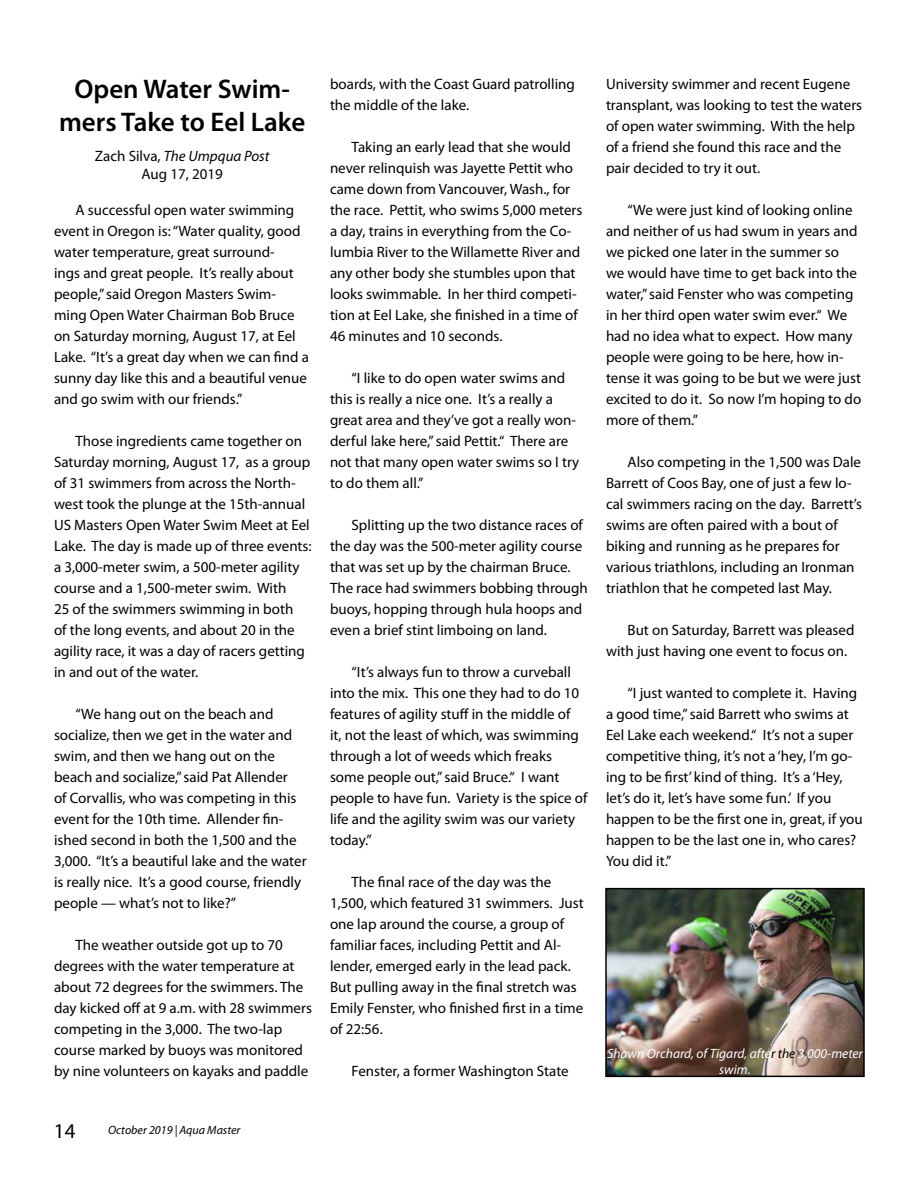
<style>
.page{position:relative;width:918px;height:1188px;background:#fff}
.page>*{position:absolute;margin:0;border:0;box-sizing:border-box;transform-origin:0 0}
.toc_Heading_18{font:600 27px/32.4px "Myriad Pro";color:#000;text-align:center}
.t1{font:21px "Myriad Pro";color:#000}
.Body_10_14{font:15px/21px "Myriad Pro";color:#000}
.Byline{font:italic 15px "Myriad Pro";color:#000}
.Byline-2{font:15px "Myriad Pro";color:#000}
.t2{font:italic 13.5px/16.5px "Myriad Pro";color:#fff;text-align:center}
.t3{font:italic 12px "Myriad Pro";color:#000}
.s1{font-style:normal}
.s2{color:#000}
</style>
<div class="page">
<img style="left:608px;top:891px;width:254px;height:183px">
<div style="left:605px;top:888px;width:260px;height:189px;border:2px solid #000"></div>
<p class="toc_Heading_18" style="left:59px;top:72px;width:248px">Open Water Swim&shy;mers Take to Eel Lake</p>
<p class="Byline" style="left:95px;top:146px;width:176px"><span class="s1">Zach Silva,</span> The Umpqua Post</p>
<p class="Byline-2" style="left:142px;top:164px;width:83px">Aug 17, 2019</p>
<p class="Body_10_14" style="left:54px;top:199px;width:257px;text-indent:22px">A successful open water swimming event in Oregon is: “Water quality, good water temperature, great surround-<br>ings and great people. It’s really about people,” said Oregon Masters Swim&shy;ming Open Water Chairman Bob Bruce on Saturday morning, August 17, at Eel Lake. “It’s a great day when we can find a sunny day like this and a beautiful venue and go swim with our friends.”</p>
<p class="Body_10_14" style="left:54px;top:430px;width:259px;text-indent:22px">Those ingredients came together on Saturday morning, August 17, as a group of 31 swimmers from across the North&shy;west took the plunge at the 15th-annual US Masters Open Water Swim Meet at Eel Lake. The day is made up of three events: a 3,000-meter swim, a 500-meter agility course and a 1,500-meter swim. With<br>25 of the swimmers swimming in both<br>of the long events, and about 20 in the agility race, it was a day of racers getting in and out of the water.</p>
<p class="Body_10_14" style="left:54px;top:703px;width:254px;text-indent:22px">“We hang out on the beach and socialize, then we get in the water and swim, and then we hang out on the beach and socialize,” said Pat Allender<br>of Corvallis, who was competing in this event for the 10th time. Allender fin&shy;ished second in both the 1,500 and the 3,000. “It’s a beautiful lake and the water is really nice. It’s a good course, friendly people — what’s not to like?”</p>
<p class="Body_10_14" style="left:54px;top:934px;width:259px;text-indent:22px">The weather outside got up to 70 degrees with the water temperature at about 72 degrees for the swimmers. The day kicked off at 9 a.m. with 28 swimmers competing in the 3,000. The two-lap course marked by buoys was monitored by nine volunteers on kayaks and paddle</p>
<h2 class="t1" style="left:54px;top:1118px;width:23px">14</h2>
<p class="t3" style="left:108px;top:1122px;width:134px">October 2019 | Aqua Master</p>
<p class="Body_10_14" style="left:330px;top:73px;width:246px">boards, with the Coast Guard patrolling the middle of the lake.</p>
<p class="Body_10_14" style="left:330px;top:136px;width:254px;text-indent:22px">Taking an early lead that she would never relinquish was Jayette Pettit who came down from Vancouver, Wash., for the race. Pettit, who swims 5,000 meters a day, trains in everything from the Co&shy;lumbia River to the Willamette River and any other body she stumbles upon that looks swimmable. In her third competi&shy;tion at Eel Lake, she finished in a time of 46 minutes and 10 seconds.</p>
<p class="Body_10_14" style="left:330px;top:367px;width:251px;text-indent:22px">“I like to do open water swims and this is really a nice one. It’s a really a great area and they’ve got a really won&shy;derful lake here,” said Pettit.“ There are not that many open water swims so I try to do them all.”</p>
<p class="Body_10_14" style="left:330px;top:514px;width:259px;text-indent:22px">Splitting up the two distance races of the day was the 500-meter agility course that was set up by the chairman Bruce.<br>The race had swimmers bobbing through buoys, hopping through hula hoops and even a brief stint limboing on land.</p>
<p class="Body_10_14" style="left:330px;top:661px;width:259px;text-indent:22px">“It’s always fun to throw a curveball into the mix. This one they had to do 10 features of agility stuff in the middle of<br>it, not the least of which, was swimming through a lot of weeds which freaks some people out,” said Bruce.“ I want people to have fun. Variety is the spice of life and the agility swim was our variety today.”</p>
<p class="Body_10_14" style="left:330px;top:871px;width:255px;text-indent:22px">The final race of the day was the 1,500, which featured 31 swimmers. Just one lap around the course, a group of familiar faces, including Pettit and Al&shy;lender, emerged early in the lead pack.<br>But pulling away in the final stretch was Emily Fenster, who finished first in a time of 22:56.</p>
<p class="Body_10_14" style="left:352px;top:1060px;width:219px">Fenster, a former Washington State</p>
<p class="Body_10_14" style="left:606px;top:73px;width:258px">University swimmer and recent Eugene transplant, was looking to test the waters of open water swimming. With the help of a friend she found this race and the pair decided to try it out.</p>
<p class="Body_10_14" style="left:606px;top:199px;width:257px;text-indent:22px">“We were just kind of looking online and neither of us had swum in years and we picked one later in the summer so<br>we would have time to get back into the water,” said Fenster who was competing in her third open water swim ever.“ We had no idea what to expect. How many people were going to be here, how in&shy;tense it was going to be but we were just excited to do it. So now I’m hoping to do more of them.”</p>
<p class="Body_10_14" style="left:606px;top:451px;width:257px;text-indent:22px">Also competing in the 1,500 was Dale Barrett of Coos Bay, one of just a few lo&shy;cal swimmers racing on the day. Barrett’s swims are often paired with a bout of biking and running as he prepares for various triathlons, including an Ironman triathlon that he competed last May.</p>
<p class="Body_10_14" style="left:606px;top:619px;width:250px;text-indent:22px">But on Saturday, Barrett was pleased with just having one event to focus on.</p>
<p class="Body_10_14" style="left:606px;top:682px;width:258px;text-indent:22px">“I just wanted to complete it. Having a good time,” said Barrett who swims at Eel Lake each weekend.“ It’s not a super competitive thing, it’s not a ‘hey, I’m go&shy;ing to be first’ kind of thing. It’s a ‘Hey, let’s do it, let’s have some fun.’ If you happen to be the first one in, great, if you happen to be the last one in, who cares?<br>You did it.”</p>
<p class="t2" style="left:607px;top:1045px;width:257px">Shawn Orchard, of Tigard, afte<span class="s2">r the</span> 3,000-meter swim.</p>
</div>
